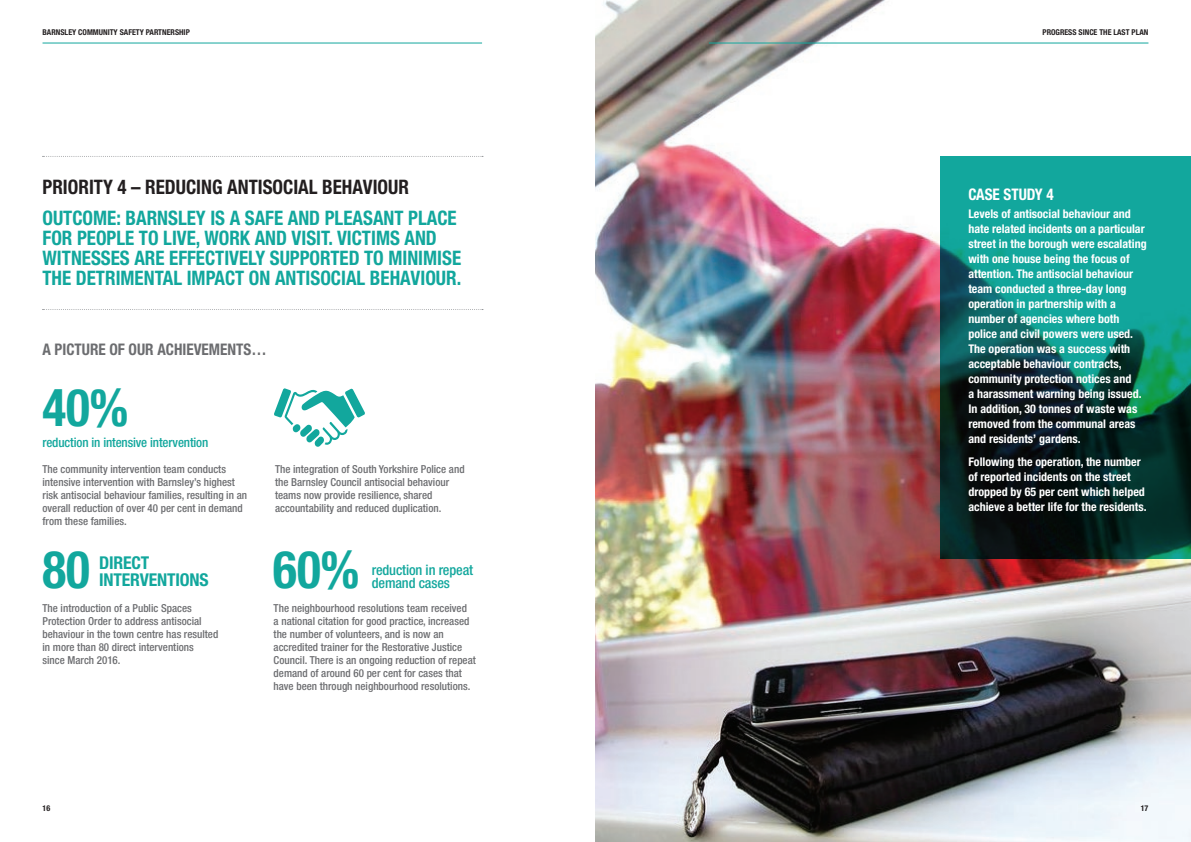
<style>
.page{position:relative;width:1191px;height:842px;background:#fff}
.page>*{position:absolute;margin:0;border:0;box-sizing:border-box;transform-origin:0 0}
.A_HEADER{font:700 condensed 52px "Helvetica Neue";color:#12a79d;scale:.95 1}
.A_HEADER-2{font:700 condensed 20px/20px "Helvetica Neue";color:#12a79d;scale:.95 1}
.A_HEADER-3{font:700 condensed 20px "Helvetica Neue";color:#231f20;scale:.95 1}
.BULLET_LIST{font:700 condensed 17.7px/16.3px "Helvetica Neue";letter-spacing:-.01em;color:#12a79d}
.A_HEADER-4{font:700 condensed 16px "Helvetica Neue";color:#6c6d70;scale:.95 1}
.A_HEADER-5{font:700 condensed 16px "Helvetica Neue";color:#fff;scale:.95 1}
.BULLET_LIST-2{font:500 condensed 14.3px/13.2px "Helvetica Neue";letter-spacing:-.01em;color:#12a79d}
.BULLET_LIST-3{font:500 condensed 13px "Helvetica Neue";letter-spacing:-.01em;color:#12a79d}
.B_HEAD_COL{font:700 condensed 12px/15px "Helvetica Neue";color:#fff}
.BULLET_LIST-4{font:500 condensed 11px/13px "Helvetica Neue";color:#6c6d70}
.FOLIO_L{font:700 condensed 8px "Helvetica Neue";color:#231f20}
.FOLIO_R{font:700 condensed 8px "Helvetica Neue";color:#231f20}
</style>
<div class="page">
<img style="left:595px;top:0;width:596px;height:842px">
<hr style="left:709px;top:43px;width:439px;height:1px;background:#12a79d">
<hr style="left:43px;top:43px;width:439px;height:1px;background:#12a79d">
<svg style="left:43px;top:309px;width:440px;height:1px"></svg>
<svg style="left:43px;top:156px;width:440px;height:1px"></svg>
<svg style="left:940px;top:156px;width:251px;height:402px;background:#0c605a"></svg>
<svg style="left:274px;top:388px;width:91px;height:59px"></svg>
<p class="FOLIO_L" style="left:43px;top:27px;width:149px">BARNSLEY COMMUNITY SAFETY PARTNERSHIP</p>
<p class="FOLIO_R" style="left:1042px;top:27px;width:107px">PROGRESS SINCE THE LAST PLAN</p>
<p class="A_HEADER-3" style="left:43px;top:175px;width:387px">PRIORITY 4 – REDUCING ANTISOCIAL BEHAVIOUR</p>
<p class="A_HEADER-2" style="left:43px;top:208px;width:442px">OUTCOME: BARNSLEY IS A SAFE AND PLEASANT PLACE FOR PEOPLE TO LIVE, WORK AND VISIT. VICTIMS AND WITNESSES ARE EFFECTIVELY SUPPORTED TO MINIMISE THE DETRIMENTAL IMPACT ON ANTISOCIAL BEHAVIOUR.</p>
<p class="A_HEADER-4" style="left:43px;top:340px;width:237px">A PICTURE OF OUR ACHIEVEMENTS…</p>
<p class="A_HEADER" style="left:43px;top:376px;width:92px">40%</p>
<p class="BULLET_LIST-3" style="left:43px;top:435px;width:167px">reduction in intensive intervention</p>
<p class="BULLET_LIST-4" style="left:43px;top:463px;width:206px">The community intervention team conducts intensive intervention with Barnsley’s highest risk antisocial behaviour families, resulting in an overall reduction of over 40 per cent in demand from these families.</p>
<p class="BULLET_LIST-4" style="left:275px;top:462px;width:191px">The integration of South Yorkshire Police and the Barnsley Council antisocial behaviour teams now provide resilience, shared accountability and reduced duplication.</p>
<p class="A_HEADER" style="left:43px;top:537px;width:51px">80</p>
<p class="A_HEADER" style="left:273px;top:537px;width:92px">60%</p>
<p class="BULLET_LIST-4" style="left:43px;top:602px;width:177px">The introduction of a Public Spaces Protection Order to address antisocial behaviour in the town centre has resulted in more than 80 direct interventions since March 2016.</p>
<p class="BULLET_LIST-4" style="left:274px;top:602px;width:204px">The neighbourhood resolutions team received<br>a national citation for good practice, increased the number of volunteers, and is now an accredited trainer for the Restorative Justice Council. There is an ongoing reduction of repeat demand of around 60 per cent for cases that have been through neighbourhood resolutions.</p>
<p class="BULLET_LIST" style="left:99px;top:555px;width:111px">DIRECT<br>INTERVENTIONS</p>
<p class="BULLET_LIST-2" style="left:372px;top:563px;width:103px">reduction in repeat demand cases</p>
<p class="A_HEADER-5" style="left:968px;top:184px;width:91px">CASE STUDY 4</p>
<p class="B_HEAD_COL" style="left:968px;top:206px;width:180px">Levels of antisocial behaviour and hate related incidents on a particular street in the borough were escalating with one house being the focus of attention. The antisocial behaviour team conducted a three-day long operation in partnership with a number of agencies where both police and civil powers were used.<br>The operation was a success with acceptable behaviour contracts, community protection notices and<br>a harassment warning being issued.<br>In addition, 30 tonnes of waste was removed from the communal areas and residents’ gardens.</p>
<p class="B_HEAD_COL" style="left:968px;top:454px;width:180px">Following the operation, the number of reported incidents on the street dropped by 65 per cent which helped achieve a better life for the residents.</p>
<p class="FOLIO_L" style="left:43px;top:804px;width:9px">16</p>
<p class="FOLIO_L" style="left:1140px;top:804px;width:9px">17</p>
</div>
